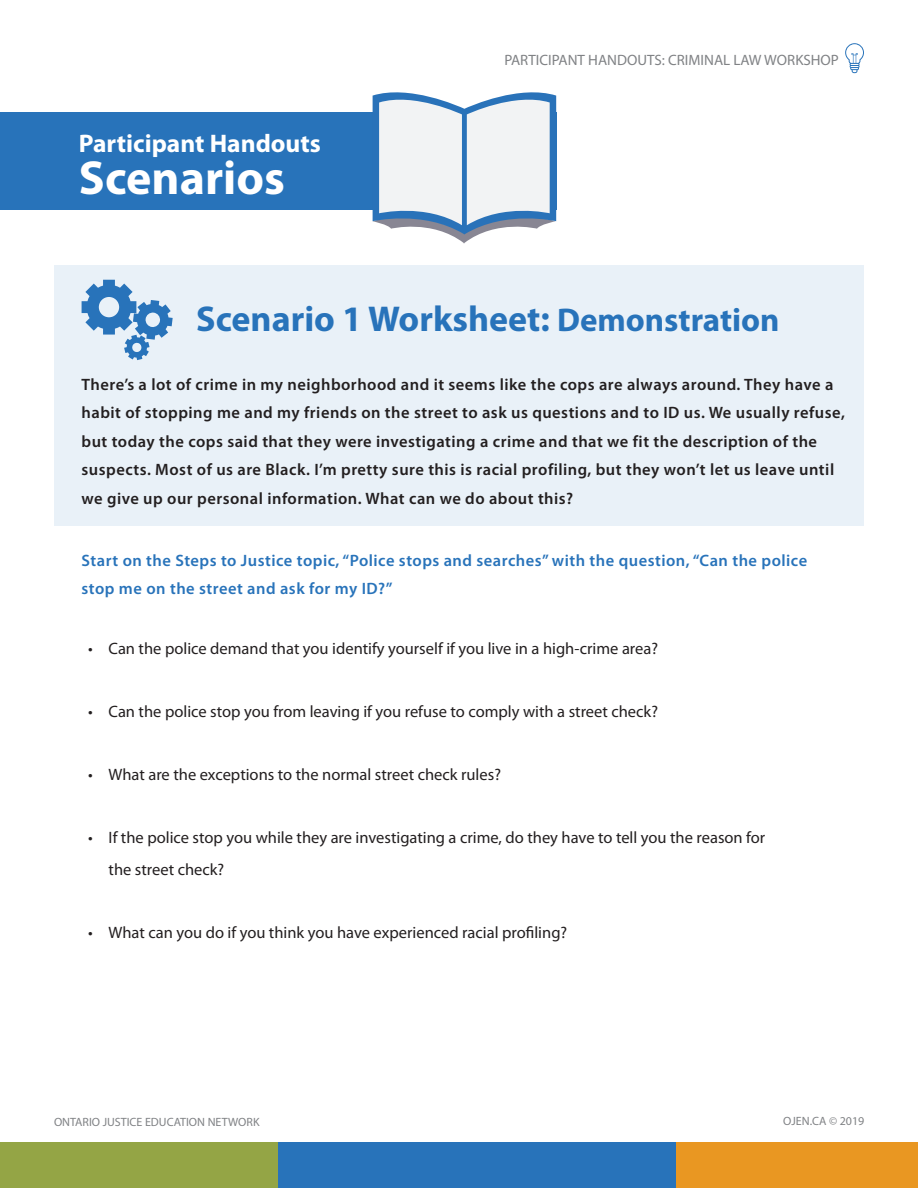
<style>
.page{position:relative;width:918px;height:1188px;background:#fff}
.page>*{position:absolute;margin:0;border:0;box-sizing:border-box;transform-origin:0 0}
.t1{font:700 48px "Myriad Pro";color:#fff}
.t2{font:700 36px "Myriad Pro";color:#2873ba}
.t3{font:700 25.5px "Myriad Pro";color:#fff}
.t4{font:600 16.5px/28.5px "Myriad Pro";letter-spacing:.03em;color:#231f20}
.t5{font:16.5px/31.5px "Myriad Pro";color:#231f20}
.t6{font:600 16.5px/28.5px "Myriad Pro";letter-spacing:.03em;color:#2873ba}
.t7{font:15px "Myriad Pro";color:#808285}
.t8{font:12px "Myriad Pro";color:#808285}
.s1{font-size:33px}
</style>
<div class="page">
<div style="left:0;top:1142px;width:295px;height:46px;background:#94a545"></div>
<div style="left:658px;top:1142px;width:260px;height:46px;background:#e99722"></div>
<div style="left:278px;top:1142px;width:397px;height:46px;background:#2873ba"></div>
<div style="left:54px;top:266px;width:810px;height:260px;background:#e9f1f8"></div>
<div style="left:0;top:113px;width:556px;height:97px;background:#2873ba"></div>
<svg style="left:82px;top:280px;width:91px;height:80px"></svg>
<svg style="left:373px;top:92px;width:183px;height:151px"></svg>
<svg style="left:845px;top:43px;width:19px;height:30px"></svg>
<h3 class="t3" style="left:79px;top:127px;width:244px">Participant Handouts</h3>
<h1 class="t1" style="left:79px;top:147px;width:208px">Scenarios</h1>
<p class="t7" style="left:504px;top:51px;width:336px">PARTICIPANT HANDOUTS: CRIMINAL LAW WORKSHOP</p>
<h2 class="t2" style="left:196px;top:296px;width:585px">Scenario 1 Worksheet: <span class="s1">Demonstration</span></h2>
<p class="t4" style="left:82px;top:370px;width:765px">There’s a lot of crime in my neighborhood and it seems like the cops are always around. They have a habit of stopping me and my friends on the street to ask us questions and to ID us. We usually refuse, but today the cops said that they were investigating a crime and that we fit the description of the suspects. Most of us are Black. I’m pretty sure this is racial profiling, but they won’t let us leave until we give up our personal information. What can we do about this?</p>
<p class="t6" style="left:82px;top:546px;width:727px">Start on the Steps to Justice topic, “Police stops and searches” with the question, “Can the police stop me on the street and ask for my ID?”</p>
<p class="t5" style="left:88px;top:633px;width:571px">• Can the police demand that you identify yourself if you live in a high-crime area?</p>
<p class="t5" style="left:88px;top:696px;width:571px">• Can the police stop you from leaving if you refuse to comply with a street check?</p>
<p class="t5" style="left:88px;top:759px;width:414px">• What are the exceptions to the normal street check rules?</p>
<p class="t5" style="left:109px;top:822px;width:658px;text-indent:-20px">• If the police stop you while they are investigating a crime, do they have to tell you the reason for the street check?</p>
<p class="t5" style="left:88px;top:916px;width:480px">• What can you do if you think you have experienced racial profiling?</p>
<p class="t8" style="left:54px;top:1115px;width:207px">ONTARIO JUSTICE EDUCATION NETWORK</p>
<p class="t8" style="left:783px;top:1114px;width:83px">OJEN.CA © 2019</p>
</div>
